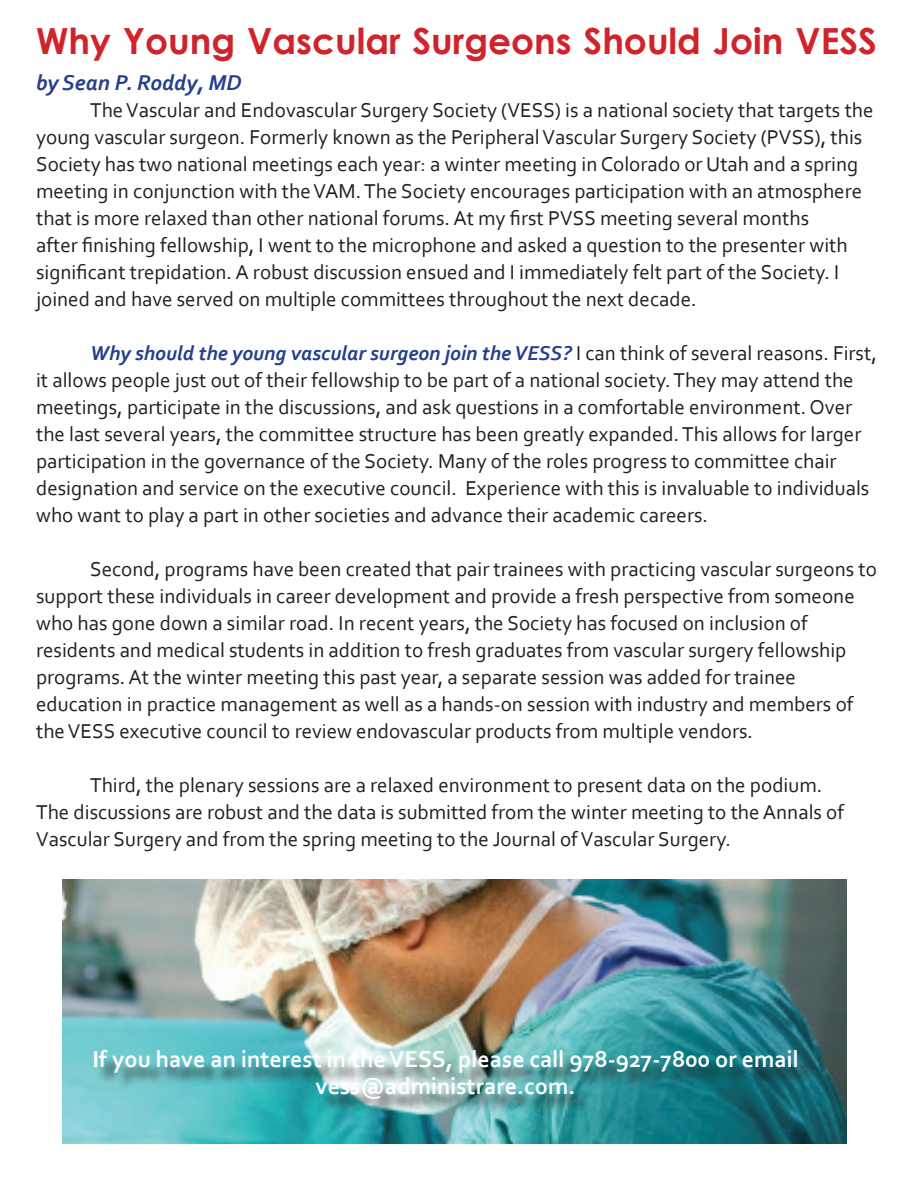
<style>
.page{position:relative;width:917px;height:1182px;background:#fff}
.page>*{position:absolute;margin:0;border:0;box-sizing:border-box;transform-origin:0 0}
.t1{font:700 36px "Century Gothic";color:#d1232a}
.t2{font:700 24px "Corbel";color:#fff}
.t3{font:italic 700 22.5px "Corbel";color:#253f8e}
.t4{font:21px/27px "Corbel";color:#231f20}
.s1{font-weight:700;font-style:italic;color:#253f8e}
</style>
<div class="page">
<img style="left:62px;top:879px;width:784px;height:263px">
<div style="left:97px;top:1053px;width:718px;height:65px;background:#231f20;opacity:.75"></div>
<p class="t1" style="left:36px;top:18px;width:842px">Why Young Vascular Surgeons Should Join VESS</p>
<p class="t3" style="left:36px;top:68px;width:207px">by Sean P. Roddy, MD</p>
<p class="t4" style="left:36px;top:96px;width:839px;text-indent:54px">The Vascular and Endovascular Surgery Society (VESS) is a national society that targets the young vascular surgeon. Formerly known as the Peripheral Vascular Surgery Society (PVSS), this Society has two national meetings each year: a winter meeting in Colorado or Utah and a spring meeting in conjunction with the VAM. The Society encourages participation with an atmosphere that is more relaxed than other national forums. At my first PVSS meeting several months<br>after finishing fellowship, I went to the microphone and asked a question to the presenter with significant trepidation. A robust discussion ensued and I immediately felt part of the Society. I joined and have served on multiple committees throughout the next decade.</p>
<p class="t4" style="left:36px;top:339px;width:842px;text-indent:54px"><span class="s1">Why should the young vascular surgeon join the VESS?</span> I can think of several reasons. First, it allows people just out of their fellowship to be part of a national society. They may attend the meetings, participate in the discussions, and ask questions in a comfortable environment. Over the last several years, the committee structure has been greatly expanded. This allows for larger participation in the governance of the Society. Many of the roles progress to committee chair designation and service on the executive council. Experience with this is invaluable to individuals who want to play a part in other societies and advance their academic careers.</p>
<p class="t4" style="left:36px;top:555px;width:842px;text-indent:54px">Second, programs have been created that pair trainees with practicing vascular surgeons to support these individuals in career development and provide a fresh perspective from someone who has gone down a similar road. In recent years, the Society has focused on inclusion of residents and medical students in addition to fresh graduates from vascular surgery fellowship programs. At the winter meeting this past year, a separate session was added for trainee education in practice management as well as a hands-on session with industry and members of the VESS executive council to review endovascular products from multiple vendors.</p>
<p class="t4" style="left:36px;top:771px;width:809px;text-indent:54px">Third, the plenary sessions are a relaxed environment to present data on the podium.<br>The discussions are robust and the data is submitted from the winter meeting to the Annals of<br>Vascular Surgery and from the spring meeting to the Journal of Vascular Surgery.</p>
<p class="t2" style="left:93px;top:1044px;width:708px">If you have an interest in the VESS, please call 978-927-7800 or email</p>
<p class="t2" style="left:316px;top:1071px;width:261px">vess@administrare.com.</p>
</div>
